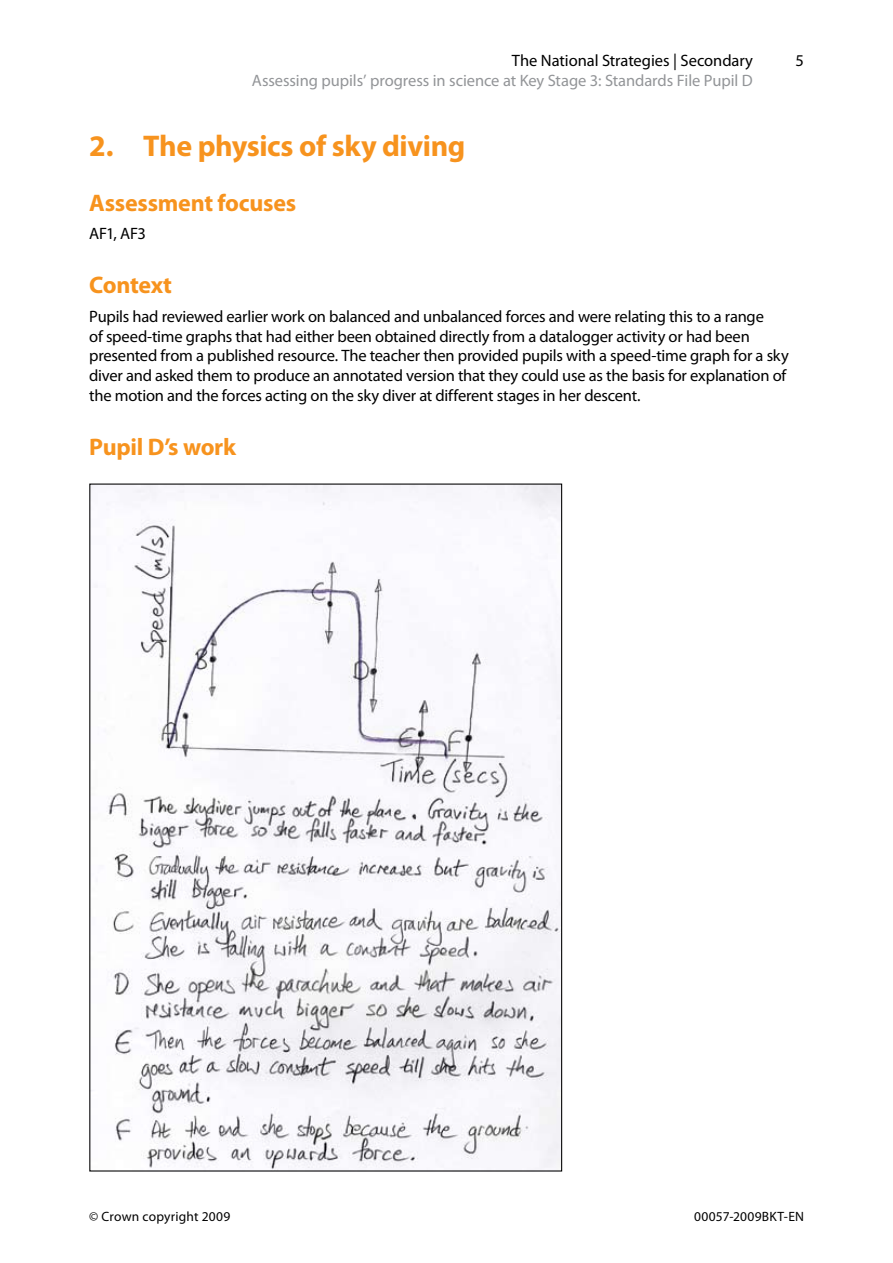
<style>
.page{position:relative;width:893px;height:1263px;background:#fff}
.page>*{position:absolute;margin:0;border:0;box-sizing:border-box;transform-origin:0 0}
.sect1_title{font:700 30px "Myriad Pro";letter-spacing:-.015em;color:#f7931e}
.sect2_title{font:700 24px "Myriad Pro";letter-spacing:-.01em;color:#f7931e}
.para{font:16.5px/19.8px "Myriad Pro";letter-spacing:-.015em;color:#000}
.t1{font:16.5px "Myriad Pro";letter-spacing:-.005em;color:#939598}
.t2{font:13.5px "Myriad Pro";letter-spacing:.015em;color:#000}
</style>
<div class="page">
<img style="left:91px;top:485px;width:469px;height:684px">
<p class="para" style="left:512px;top:50px;width:243px">The National Strategies | Secondary</p>
<p class="para" style="left:796px;top:50px;width:10px">5</p>
<p class="t1" style="left:252px;top:70px;width:503px">Assessing pupils’ progress in science at Key Stage 3: Standards File Pupil D</p>
<p class="sect1_title" style="left:89px;top:127px;width:378px">2. The physics of sky diving</p>
<p class="sect2_title" style="left:89px;top:187px;width:208px">Assessment focuses</p>
<p class="para" style="left:89px;top:223px;width:58px">AF1, AF3</p>
<p class="sect2_title" style="left:89px;top:270px;width:84px">Context</p>
<p class="para" style="left:89px;top:306px;width:701px">Pupils had reviewed earlier work on balanced and unbalanced forces and were relating this to a range<br>of speed-time graphs that had either been obtained directly from a datalogger activity or had been presented from a published resource. The teacher then provided pupils with a speed-time graph for a sky diver and asked them to produce an annotated version that they could use as the basis for explanation of the motion and the forces acting on the sky diver at different stages in her descent.</p>
<p class="sect2_title" style="left:89px;top:431px;width:148px">Pupil D’s work</p>
<p class="t2" style="left:89px;top:1208px;width:143px">© Crown copyright 2009</p>
<p class="t2" style="left:694px;top:1208px;width:111px">00057-2009BKT-EN</p>
</div>
